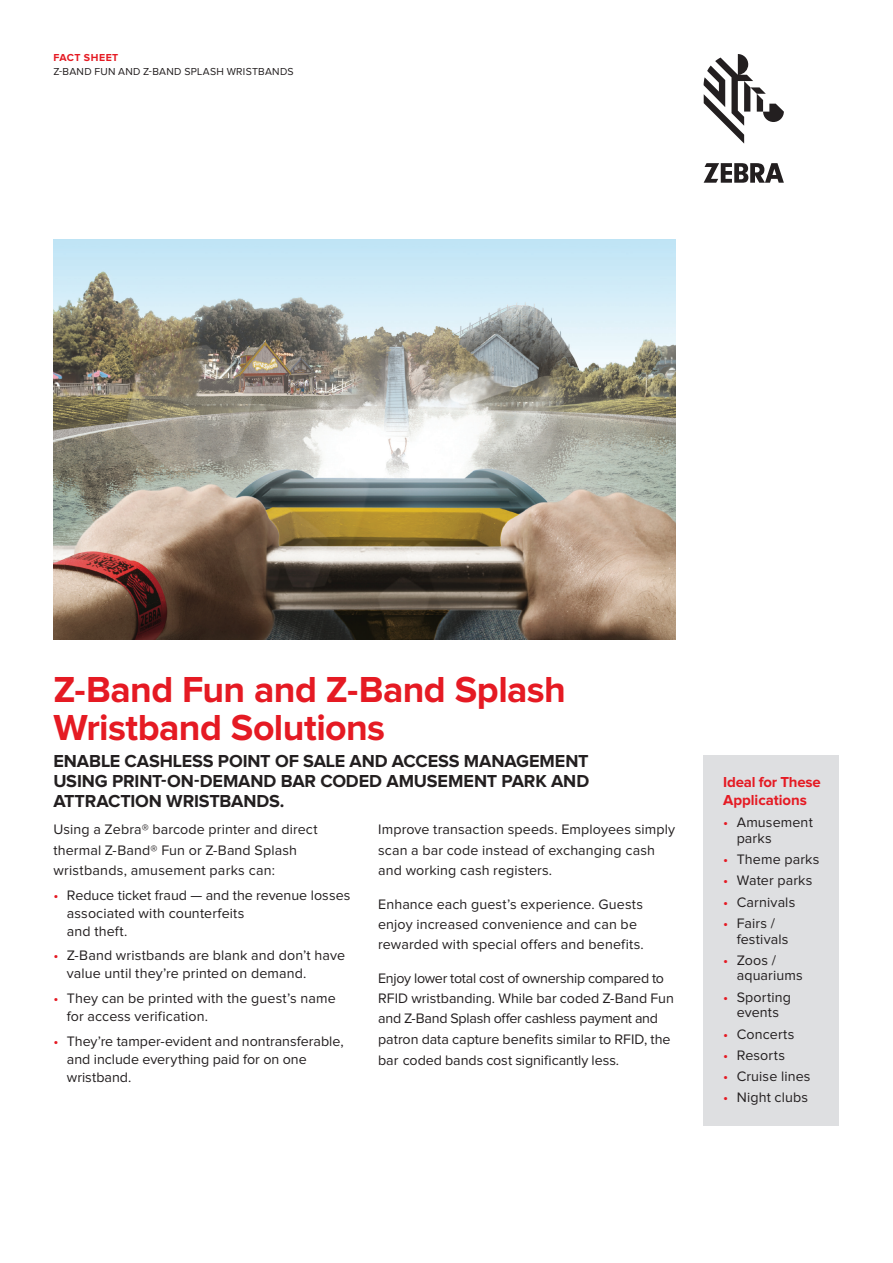
<style>
.page{position:relative;width:893px;height:1263px;background:#fff}
.page>*{position:absolute;margin:0;border:0;box-sizing:border-box;transform-origin:0 0}
.Cover_Headline{font:700 37.5px/37.5px "Proxima Nova";letter-spacing:-.015em;color:#e51a23}
.t1{font:700 18px/20.2px "Proxima Nova";letter-spacing:-.005em;color:#231f20;text-align:justify}
.Headline_3{font:700 15px/18px "Proxima Nova";letter-spacing:-.01em;color:#e51a23}
.Body{font:14.25px/18px "Proxima Nova";letter-spacing:.01em;color:#231f20}
.t2{font:10.5px "Proxima Nova";letter-spacing:.025em;color:#231f20}
.t3{font:700 10.5px "Proxima Nova";letter-spacing:.05em;color:#e51a23}
.s1{color:#e51a23}
</style>
<div class="page">
<img style="left:53px;top:240px;width:623px;height:399px">
<div style="left:703px;top:755px;width:135px;height:370px;background:#dedfe1"></div>
<svg style="left:704px;top:54px;width:80px;height:90px"></svg>
<svg style="left:704px;top:163px;width:80px;height:19px"></svg>
<p class="t3" style="left:53px;top:52px;width:67px">FACT SHEET</p>
<p class="t2" style="left:53px;top:66px;width:242px">Z-BAND FUN AND Z-BAND SPLASH WRISTBANDS</p>
<p class="Cover_Headline" style="left:53px;top:672px;width:514px">Z-Band Fun and Z-Band Splash<br>Wristband Solutions</p>
<p class="t1" style="left:53px;top:751px;width:537px">ENABLE CASHLESS POINT OF SALE AND ACCESS MANAGEMENT USING PRINT-ON-DEMAND BAR CODED AMUSEMENT PARK AND ATTRACTION WRISTBANDS.</p>
<p class="Body" style="left:53px;top:820px;width:266px;line-height:20.2px">Using a Zebra® barcode printer and direct thermal Z-Band® Fun or Z-Band Splash wristbands, amusement parks can:</p>
<p class="Body" style="left:378px;top:820px;width:299px;line-height:20.2px">Improve transaction speeds. Employees simply scan a bar code instead of exchanging cash and working cash registers.</p>
<p class="Body" style="left:378px;top:894px;width:267px;line-height:20.2px">Enhance each guest’s experience. Guests enjoy increased convenience and can be rewarded with special offers and benefits.</p>
<p class="Body" style="left:67px;top:886px;width:285px;text-indent:-14px"><span class="s1">•</span> Reduce ticket fraud — and the revenue losses associated with counterfeits<br>and theft.</p>
<p class="Body" style="left:67px;top:947px;width:280px;text-indent:-14px"><span class="s1">•</span> Z-Band wristbands are blank and don’t have value until they’re printed on demand.</p>
<p class="Body" style="left:67px;top:990px;width:270px;text-indent:-14px"><span class="s1">•</span> They can be printed with the guest’s name for access verification.</p>
<p class="Body" style="left:67px;top:1032px;width:278px;text-indent:-14px"><span class="s1">•</span> They’re tamper-evident and nontransferable, and include everything paid for on one wristband.</p>
<p class="Body" style="left:378px;top:968px;width:297px;line-height:20.5px">Enjoy lower total cost of ownership compared to RFID wristbanding. While bar coded Z-Band Fun and Z-Band Splash offer cashless payment and patron data capture benefits similar to RFID, the bar coded bands cost significantly less.</p>
<p class="Headline_3" style="left:723px;top:773px;width:99px">Ideal for These<br>Applications</p>
<p class="Body" style="left:737px;top:815px;width:78px;line-height:15.8px;text-indent:-14px"><span class="s1">•</span> Amusement parks</p>
<p class="Body" style="left:723px;top:851px;width:98px"><span class="s1">•</span> Theme parks</p>
<p class="Body" style="left:723px;top:872px;width:91px"><span class="s1">•</span> Water parks</p>
<p class="Body" style="left:723px;top:893px;width:74px"><span class="s1">•</span> Carnivals</p>
<p class="Body" style="left:737px;top:915px;width:53px;line-height:15.8px;text-indent:-14px"><span class="s1">•</span> Fairs / festivals</p>
<p class="Body" style="left:737px;top:952px;width:68px;line-height:15.8px;text-indent:-14px"><span class="s1">•</span> Zoos / aquariums</p>
<p class="Body" style="left:723px;top:989px;width:69px;line-height:15.8px;text-align:center"><span class="s1">•</span> Sporting events</p>
<p class="Body" style="left:723px;top:1025px;width:73px"><span class="s1">•</span> Concerts</p>
<p class="Body" style="left:723px;top:1046px;width:63px"><span class="s1">•</span> Resorts</p>
<p class="Body" style="left:723px;top:1067px;width:89px"><span class="s1">•</span> Cruise lines</p>
<p class="Body" style="left:723px;top:1088px;width:86px"><span class="s1">•</span> Night clubs</p>
</div>
